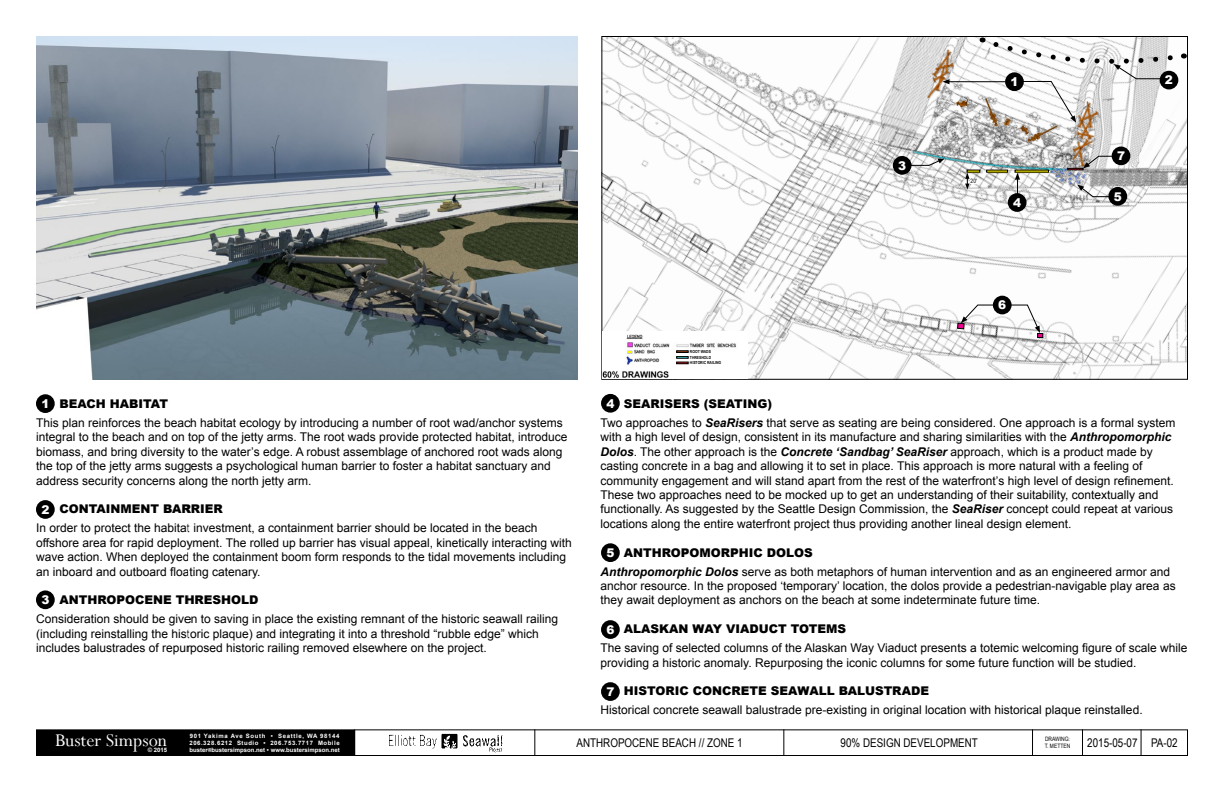
<style>
.page{position:relative;width:1224px;height:792px;background:#fff}
.page>*{position:absolute;margin:0;border:0;box-sizing:border-box;transform-origin:0 0}
.t1{font:20px "Perpetua";color:#fff}
.t2{font:12px/14.4px "Arial";color:#000}
.t3{font:900 12px "Arial";color:#000}
.t4{font:12px "Arial Narrow";color:#000}
.t5{font:900 12px "Arial";color:#fff}
.t6{font:700 6px/7px "Arial";color:#fff;text-align:justify}
.t7{font:6px/7.2px "Arial Narrow";color:#000}
.t8{font:5.9px "Arial Narrow";color:#000}
.t9{font:700 4.2px/5.9px "Arial Narrow";color:#000}
.s1{font-weight:900}
.s2{font-weight:700;font-style:italic}
</style>
<div class="page">
<div style="left:36px;top:729px;width:1152px;height:27px;border:1px solid #000"></div>
<div style="left:36px;top:730px;width:319px;height:26px;background:#000"></div>
<img style="left:389px;top:733px;width:114px;height:20px">
<svg style="left:534px;top:729px;width:1px;height:27px"></svg>
<svg style="left:783px;top:729px;width:1px;height:27px"></svg>
<svg style="left:1032px;top:729px;width:1px;height:27px"></svg>
<svg style="left:1082px;top:729px;width:1px;height:27px"></svg>
<svg style="left:1141px;top:729px;width:1px;height:27px"></svg>
<img style="left:36px;top:36px;width:541px;height:344px">
<div style="left:36px;top:394px;width:19px;height:19px;background:#000;border-radius:50%"></div>
<div style="left:601px;top:394px;width:19px;height:19px;background:#000;border-radius:50%"></div>
<div style="left:601px;top:543px;width:19px;height:19px;background:#000;border-radius:50%"></div>
<div style="left:601px;top:620px;width:19px;height:19px;background:#000;border-radius:50%"></div>
<div style="left:601px;top:682px;width:19px;height:19px;background:#000;border-radius:50%"></div>
<div style="left:36px;top:500px;width:19px;height:19px;background:#000;border-radius:50%"></div>
<div style="left:36px;top:590px;width:19px;height:19px;background:#000;border-radius:50%"></div>
<img style="left:603px;top:38px;width:583px;height:340px">
<img style="left:904px;top:36px;width:70px;height:80px">
<img style="left:1072px;top:123px;width:48px;height:49px">
<img style="left:1031px;top:123px;width:41px;height:32px">
<img style="left:956px;top:96px;width:7px;height:13px">
<img style="left:1014px;top:123px;width:17px;height:6px">
<img style="left:963px;top:91px;width:51px;height:38px">
<img style="left:603px;top:332px;width:144px;height:46px">
<div style="left:1108px;top:187px;width:19px;height:19px;background:#000;border-radius:50%"></div>
<div style="left:1112px;top:147px;width:18px;height:18px;background:#000;border-radius:50%"></div>
<div style="left:1008px;top:193px;width:19px;height:19px;background:#000;border-radius:50%"></div>
<div style="left:893px;top:156px;width:19px;height:19px;background:#000;border-radius:50%"></div>
<div style="left:993px;top:296px;width:19px;height:18px;background:#000;border-radius:50%"></div>
<hr style="left:948px;top:81px;width:58px;height:1px;background:#000">
<svg style="left:942px;top:79px;width:7px;height:5px"></svg>
<svg style="left:990px;top:38px;width:194px;height:85px"></svg>
<svg style="left:1015px;top:173px;width:5px;height:21px"></svg>
<svg style="left:965px;top:173px;width:15px;height:17px"></svg>
<img style="left:902px;top:129px;width:153px;height:44px">
<img style="left:1046px;top:165px;width:3px;height:5px">
<svg style="left:1010px;top:304px;width:33px;height:34px"></svg>
<svg style="left:956px;top:304px;width:39px;height:26px"></svg>
<svg style="left:677px;top:351px;width:11px;height:13px"></svg>
<svg style="left:1049px;top:155px;width:68px;height:43px"></svg>
<p class="t9" style="left:690px;top:348px;width:23px">ROOT WADS<br>THRESHOLD</p>
<p class="t9" style="left:690px;top:360px;width:33px">HISTORIC RAILING</p>
<p class="t5" style="left:898px;top:157px;width:10px">3</p>
<p class="t8" style="left:971px;top:177px;width:8px">20'</p>
<p class="t5" style="left:1010px;top:73px;width:10px">1</p>
<p class="t5" style="left:1165px;top:71px;width:10px">2</p>
<p class="t5" style="left:1013px;top:194px;width:10px">4</p>
<p class="t5" style="left:1117px;top:147px;width:10px">7</p>
<p class="t5" style="left:1114px;top:188px;width:10px">5</p>
<p class="t5" style="left:998px;top:296px;width:10px">6</p>
<p class="t5" style="left:41px;top:395px;width:10px">1</p>
<p class="t5" style="left:606px;top:395px;width:10px">4</p>
<p class="t3" style="left:59px;top:395px;width:110px">BEACH HABITAT</p>
<p class="t2" style="left:36px;top:416px;width:533px">This plan reinforces the beach habitat ecology by introducing a number of root wad/anchor systems integral to the beach and on top of the jetty arms. The root wads provide protected habitat, introduce biomass, and bring diversity to the water’s edge. A robust assemblage of anchored root wads along the top of the jetty arms suggests a psychological human barrier to foster a habitat sanctuary and address security concerns along the north jetty arm.</p>
<p class="t3" style="left:59px;top:500px;width:165px">CONTAINMENT BARRIER</p>
<p class="t2" style="left:36px;top:521px;width:537px">In order to protect the habitat investment, a containment barrier should be located in the beach offshore area for rapid deployment. The rolled up barrier has visual appeal, kinetically interacting with wave action. When deployed the containment boom form responds to the tidal movements including an inboard and outboard floating catenary.</p>
<p class="t3" style="left:59px;top:591px;width:201px">ANTHROPOCENE THRESHOLD</p>
<p class="t2" style="left:36px;top:612px;width:524px">Consideration should be given to saving in place the existing remnant of the historic seawall railing (including reinstalling the historic plaque) and integrating it into a threshold “rubble edge” which includes balustrades of repurposed historic railing removed elsewhere on the project.</p>
<p class="t2" style="left:600px;top:395px;width:577px;line-height:19px;text-indent:23px"><span class="s1">SEARISERS (SEATING)<br></span>Two approaches to <span class="s2">SeaRisers</span> that serve as seating are being considered. One approach is a formal system</p>
<p class="t2" style="left:600px;top:430px;width:575px">with a high level of design, consistent in its manufacture and sharing similarities with the <span class="s2">Anthropomorphic Dolos</span>. The other approach is the <span class="s2">Concrete ‘Sandbag’ SeaRiser</span> approach, which is a product made by casting concrete in a bag and allowing it to set in place. This approach is more natural with a feeling of community engagement and will stand apart from the rest of the waterfront’s high level of design refinement.<br>These two approaches need to be mocked up to get an understanding of their suitability, contextually and functionally. As suggested by the Seattle Design Commission, the <span class="s2">SeaRiser</span> concept could repeat at various locations along the entire waterfront project thus providing another lineal design element.</p>
<p class="t2" style="left:600px;top:543px;width:571px;line-height:19px;text-indent:23px"><span class="s1">ANTHROPOMORPHIC DOLOS<br></span><span class="s2">Anthropomorphic Dolos</span> serve as both metaphors of human intervention and as an engineered armor and</p>
<p class="t2" style="left:600px;top:579px;width:577px">anchor resource. In the proposed ‘temporary’ location, the dolos provide a pedestrian-navigable play area as they await deployment as anchors on the beach at some indeterminate future time.</p>
<p class="t3" style="left:624px;top:620px;width:224px">ALASKAN WAY VIADUCT TOTEMS</p>
<p class="t2" style="left:600px;top:641px;width:588px">The saving of selected columns of the Alaskan Way Viaduct presents a totemic welcoming figure of scale while providing a historic anomaly. Repurposing the iconic columns for some future function will be studied.</p>
<p class="t3" style="left:624px;top:682px;width:307px">HISTORIC CONCRETE SEAWALL BALUSTRADE</p>
<p class="t2" style="left:600px;top:703px;width:544px">Historical concrete seawall balustrade pre-existing in original location with historical plaque reinstalled.</p>
<p class="t5" style="left:41px;top:501px;width:10px">2</p>
<p class="t5" style="left:606px;top:544px;width:10px">5</p>
<p class="t5" style="left:41px;top:591px;width:10px">3</p>
<p class="t5" style="left:606px;top:621px;width:10px">6</p>
<p class="t5" style="left:606px;top:683px;width:10px">7</p>
<p class="t6" style="left:189px;top:732px;width:152px">901 Yakima Ave South • Seattle, WA 98144<br>206.328.6212 Studio • 206.753.7717 Mobile buster<sup>@</sup>bustersimpson.net • www.bustersimpson.net</p>
<h1 class="t1" style="left:55px;top:727px;width:114px">Buster Simpson</h1>
<p class="t4" style="left:576px;top:734px;width:168px">ANTHROPOCENE BEACH // ZONE 1</p>
<p class="t4" style="left:841px;top:734px;width:139px">90% DESIGN DEVELOPMENT</p>
<p class="t4" style="left:1087px;top:734px;width:92px">2015-05-07 PA-02</p>
<p class="t6" style="left:148px;top:747px;width:21px">© 2015</p>
<p class="t7" style="left:1045px;top:735px;width:27px">DRAWING:<br>T. METTEN</p>
</div>
